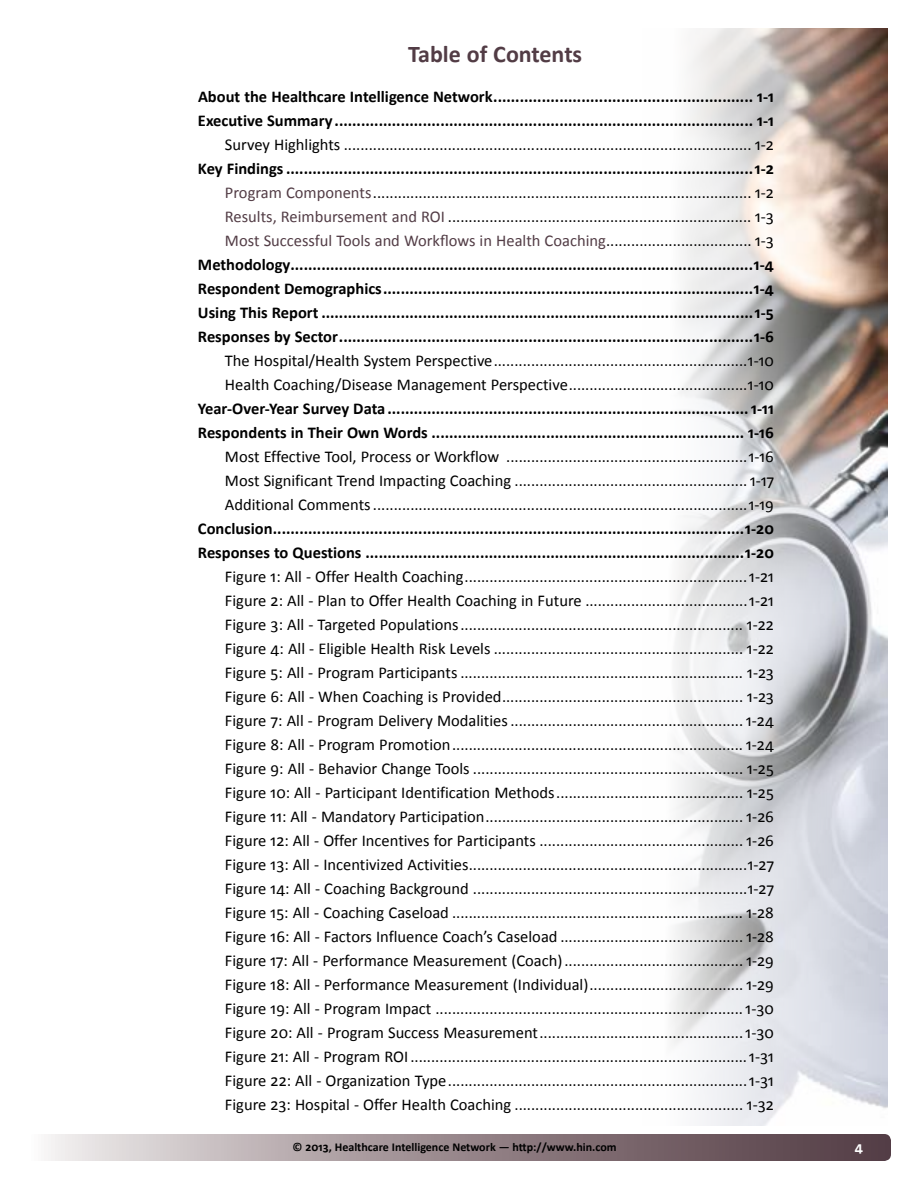
<style>
.page{position:relative;width:918px;height:1188px;background:#fff}
.page>*{position:absolute;margin:0;border:0;box-sizing:border-box;transform-origin:0 0}
.t1{font:700 24px "Calibri";color:#523c45}
.t2{font:16.5px/24px "Calibri";color:#000;text-align:justify}
.t3{font:700 16.5px/24px "Calibri";color:#000}
.t4{font:700 15px "Calibri";color:#fff}
.t5{font:700 12px "Calibri";color:#000}
.s1{font-weight:400;color:#523c45}
.s2{font-weight:400}
</style>
<div class="page">
<img style="left:672px;top:28px;width:216px;height:1098px">
<div style="left:27px;top:1134px;width:864px;height:27px;background:linear-gradient(to right,#eeeaea,#4a3139);border-radius:7px"></div>
<h1 class="t1" style="left:408px;top:39px;width:176px">Table of Contents</h1>
<p class="t3" style="left:198px;top:84px;width:577px">About the Healthcare Intelligence Network........................................................... 1-1<br>Executive Summary ............................................................................................... 1-1</p>
<p class="t2" style="left:225px;top:132px;width:550px">Survey Highlights .................................................................................................. 1-2</p>
<p class="t3" style="left:198px;top:156px;width:577px;text-align:right">Key Findings ..........................................................................................................1-2<br><span class="s1">Program Components</span><span class="s2">........................................................................................... 1-2<br></span><span class="s1">Results, Reimbursement and ROI</span> <span class="s2">......................................................................... 1-3<br></span><span class="s1">Most Successful Tools and Workflows in Health Coaching</span><span class="s2">................................... 1-3<br></span>Methodology.........................................................................................................1-4<br>Respondent Demographics....................................................................................1-4<br>Using This Report ..................................................................................................1-5<br>Responses by Sector..............................................................................................1-6</p>
<p class="t2" style="left:225px;top:348px;width:550px">The Hospital/Health System Perspective.............................................................1-10<br>Health Coaching/Disease Management Perspective...........................................1-10</p>
<p class="t3" style="left:198px;top:396px;width:577px">Year-Over-Year Survey Data..................................................................................1-11<br>Respondents in Their Own Words ....................................................................... 1-16</p>
<p class="t2" style="left:225px;top:444px;width:551px">Most Effective Tool, Process or Workflow ..........................................................1-16<br>Most Significant Trend Impacting Coaching ........................................................ 1-17<br>Additional Comments..........................................................................................1-19</p>
<p class="t3" style="left:198px;top:516px;width:577px">Conclusion...........................................................................................................1-20<br>Responses to Questions ......................................................................................1-20</p>
<p class="t2" style="left:225px;top:564px;width:551px">Figure 1: All - Offer Health Coaching....................................................................1-21<br>Figure 2: All - Plan to Offer Health Coaching in Future .......................................1-21<br>Figure 3: All - Targeted Populations.................................................................... 1-22<br>Figure 4: All - Eligible Health Risk Levels ............................................................ 1-22<br>Figure 5: All - Program Participants .................................................................... 1-23<br>Figure 6: All - When Coaching is Provided.......................................................... 1-23<br>Figure 7: All - Program Delivery Modalities........................................................ 1-24<br>Figure 8: All - Program Promotion...................................................................... 1-24<br>Figure 9: All - Behavior Change Tools ................................................................. 1-25<br>Figure 10: All - Participant Identification Methods............................................. 1-25<br>Figure 11: All - Mandatory Participation.............................................................. 1-26<br>Figure 12: All - Offer Incentives for Participants ................................................. 1-26<br>Figure 13: All - Incentivized Activities...................................................................1-27<br>Figure 14: All - Coaching Background ..................................................................1-27<br>Figure 15: All - Coaching Caseload ...................................................................... 1-28<br>Figure 16: All - Factors Influence Coach’s Caseload ............................................ 1-28<br>Figure 17: All - Performance Measurement (Coach)........................................... 1-29<br>Figure 18: All - Performance Measurement (Individual)..................................... 1-29<br>Figure 19: All - Program Impact ..........................................................................1-30<br>Figure 20: All - Program Success Measurement.................................................1-30<br>Figure 21: All - Program ROI .................................................................................1-31<br>Figure 22: All - Organization Type........................................................................1-31<br>Figure 23: Hospital - Offer Health Coaching ....................................................... 1-32</p>
<p class="t5" style="left:293px;top:1139px;width:325px">© 2013, Healthcare Intelligence Network — http://www.hin.com</p>
<p class="t4" style="left:855px;top:1138px;width:10px">4</p>
</div>
